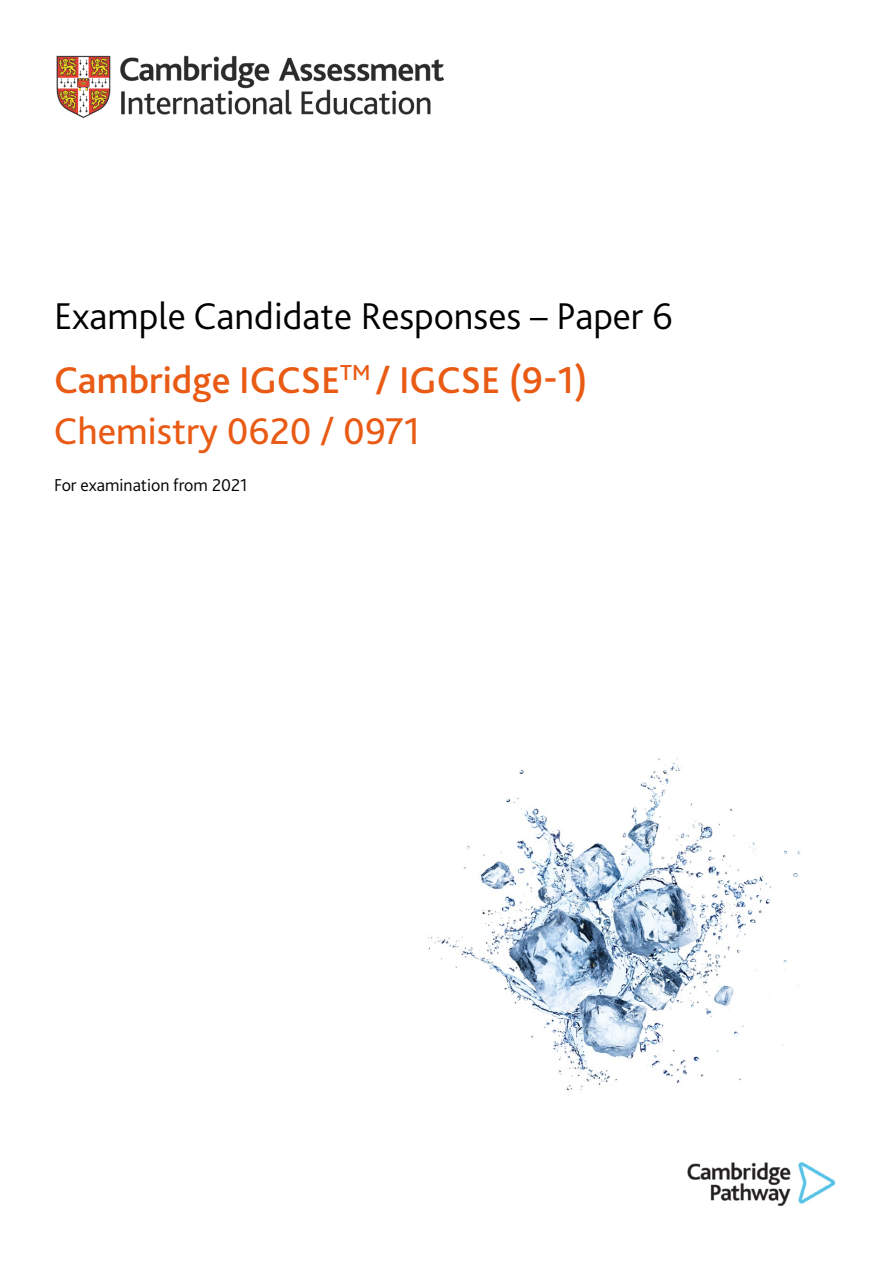
<style>
.page{position:relative;width:893px;height:1263px;background:#fff}
.page>*{position:absolute;margin:0;border:0;box-sizing:border-box;transform-origin:0 0}
.t1{font:300 39px/63.2px "Bliss Pro";color:#000}
.t2{font:39px "Bliss Pro";color:#e95b14}
.t3{font:300 18px "Bliss Pro";color:#000}
.s1{font-weight:500;color:#e95b14}
</style>
<div class="page">
<img style="left:56px;top:55px;width:388px;height:64px">
<img style="left:687px;top:1161px;width:149px;height:45px">
<img style="left:428px;top:758px;width:372px;height:338px">
<p class="t1" style="left:54px;top:285px;width:621px">Example Candidate Responses – Paper 6<br><span class="s1">Cambridge IGCSE</span><sup>TM</sup> <span class="s1">/ IGCSE (9-1)</span></p>
<p class="t2" style="left:54px;top:407px;width:368px">Chemistry 0620 / 0971</p>
<p class="t3" style="left:54px;top:474px;width:195px">For examination from 2021</p>
</div>
